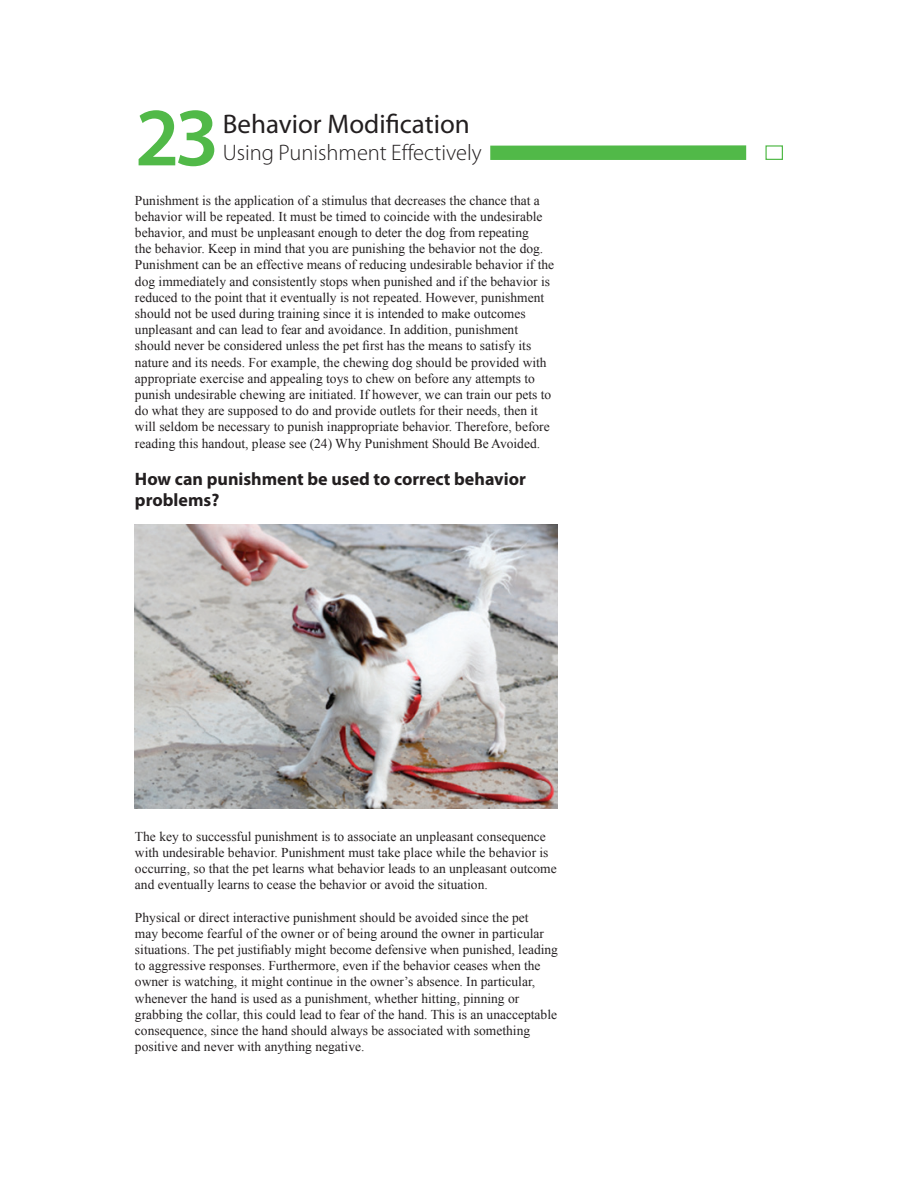
<style>
.page{position:relative;width:918px;height:1188px;background:#fff}
.page>*{position:absolute;margin:0;border:0;box-sizing:border-box;transform-origin:0 0}
.t1{font:600 83.4px "Myriad Pro";color:#51b948}
.t2{font:27px "Myriad Pro";color:#231f20}
.t3{font:300 22.5px "Myriad Pro";color:#231f20}
.t4{font:700 18px/21px "Myriad Pro";color:#231f20}
.t5{font:13.5px/16.2px "Times New Roman";color:#231f20}
</style>
<div class="page">
<div style="left:490px;top:145px;width:256px;height:15px;background:#51b948"></div>
<div style="left:765px;top:145px;width:18px;height:15px;border:1px solid #51b948"></div>
<img style="left:135px;top:525px;width:423px;height:283px">
<p class="t1" style="left:135px;top:84px;width:86px">23</p>
<p class="t2" style="left:223px;top:107px;width:249px">Behavior Modification</p>
<p class="t3" style="left:223px;top:140px;width:260px">Using Punishment Effectively</p>
<p class="t5" style="left:135px;top:192px;width:421px">Punishment is the application of a stimulus that decreases the chance that a behavior will be repeated. It must be timed to coincide with the undesirable behavior, and must be unpleasant enough to deter the dog from repeating<br>the behavior. Keep in mind that you are punishing the behavior not the dog.<br>Punishment can be an effective means of reducing undesirable behavior if the dog immediately and consistently stops when punished and if the behavior is reduced to the point that it eventually is not repeated. However, punishment should not be used during training since it is intended to make outcomes unpleasant and can lead to fear and avoidance. In addition, punishment should never be considered unless the pet first has the means to satisfy its nature and its needs. For example, the chewing dog should be provided with appropriate exercise and appealing toys to chew on before any attempts to punish undesirable chewing are initiated. If however, we can train our pets to do what they are supposed to do and provide outlets for their needs, then it will seldom be necessary to punish inappropriate behavior. Therefore, before reading this handout, please see (24) Why Punishment Should Be Avoided.</p>
<p class="t4" style="left:135px;top:468px;width:393px">How can punishment be used to correct behavior problems?</p>
<p class="t5" style="left:135px;top:828px;width:423px">The key to successful punishment is to associate an unpleasant consequence with undesirable behavior. Punishment must take place while the behavior is occurring, so that the pet learns what behavior leads to an unpleasant outcome and eventually learns to cease the behavior or avoid the situation.</p>
<p class="t5" style="left:135px;top:909px;width:425px">Physical or direct interactive punishment should be avoided since the pet<br>may become fearful of the owner or of being around the owner in particular situations. The pet justifiably might become defensive when punished, leading to aggressive responses. Furthermore, even if the behavior ceases when the owner is watching, it might continue in the owner’s absence. In particular, whenever the hand is used as a punishment, whether hitting, pinning or grabbing the collar, this could lead to fear of the hand. This is an unacceptable consequence, since the hand should always be associated with something positive and never with anything negative.</p>
</div>
